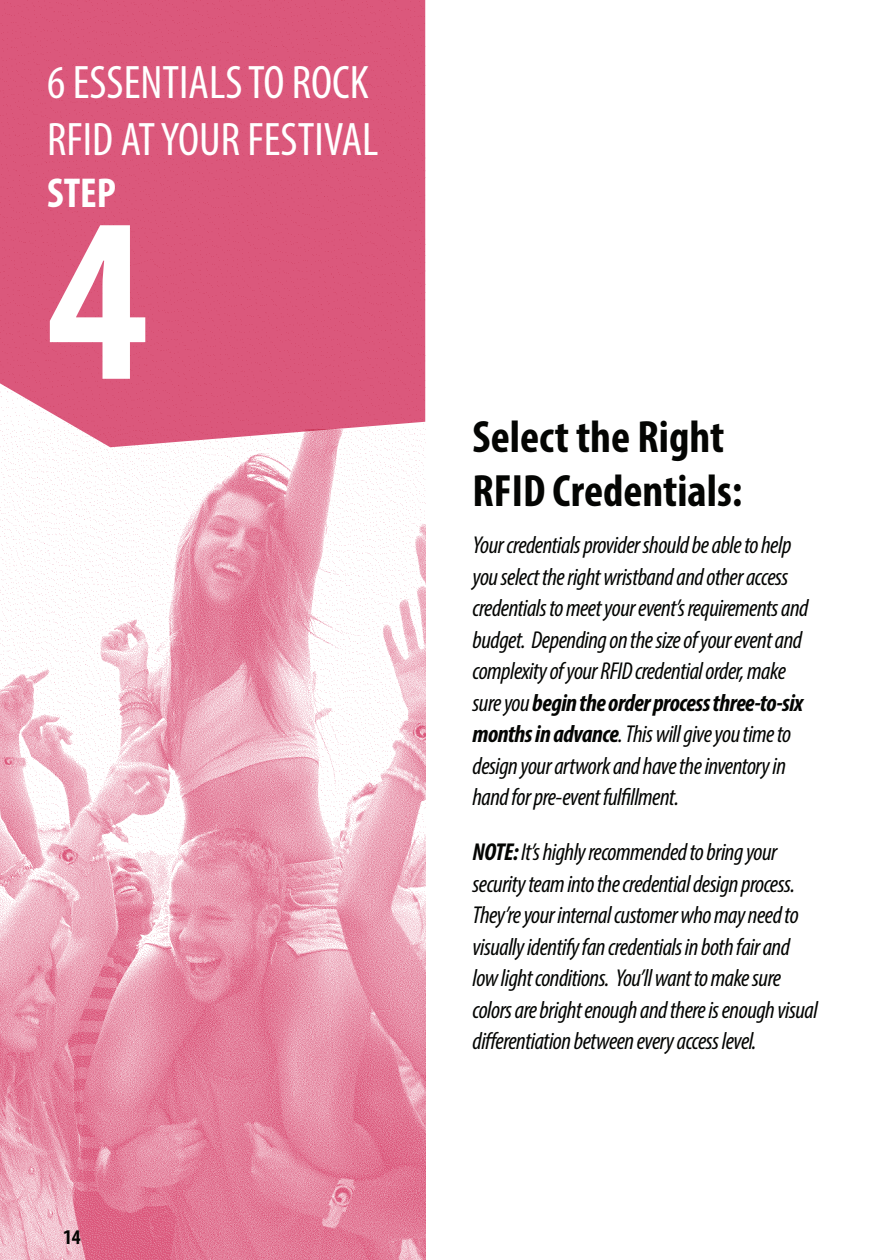
<style>
.page{position:relative;width:882px;height:1260px;background:#fff}
.page>*{position:absolute;margin:0;border:0;box-sizing:border-box;transform-origin:0 0}
.t1{font:700 condensed 236.25px "Myriad Pro";color:#fff}
.t2{font:condensed 47.25px/56.7px "Myriad Pro";color:#fff}
.t3{font:700 condensed 45.5px/54.6px "Myriad Pro";color:#040503}
.t4{font:condensed 42px "Myriad Pro";color:#fff}
.t5{font:700 condensed 42px "Myriad Pro";color:#fff}
.t6{font:italic condensed 24.5px/31.5px "Myriad Pro";letter-spacing:-.02em;color:#040503}
.t7{font:700 condensed 21px "Myriad Pro";color:#040503}
.s1{font-weight:700}
</style>
<div class="page">
<img style="left:0;top:447px;width:425px;height:813px">
<div style="left:0;top:0;width:425px;height:447px;background:#db587c"></div>
<p class="t4" style="left:47px;top:39px;width:71px">STEP:</p>
<p class="t2" style="left:47px;top:54px;width:333px">6 ESSENTIALS TO ROCK<br>RFID AT YOUR FESTIVAL</p>
<p class="t5" style="left:47px;top:167px;width:70px">STEP</p>
<p class="t1" style="left:47px;top:152px;width:102px">4</p>
<p class="t7" style="left:63px;top:1224px;width:19px">14</p>
<p class="t3" style="left:472px;top:408px;width:271px">Select the Right<br>RFID Credentials:</p>
<p class="t6" style="left:472px;top:529px;width:337px">Your credentials provider should be able to help you select the right wristband and other access credentials to meet your event’s requirements and budget. Depending on the size of your event and complexity of your RFID credential order, make sure you <span class="s1">begin the order process three-to-six months in advance</span>. This will give you time to design your artwork and have the inventory in hand for pre-event fulfillment.</p>
<p class="t6" style="left:472px;top:836px;width:347px"><span class="s1">NOTE:</span> It’s highly recommended to bring your security team into the credential design process.<br>They’re your internal customer who may need to visually identify fan credentials in both fair and low light conditions. You’ll want to make sure colors are bright enough and there is enough visual differentiation between every access level.</p>
</div>
